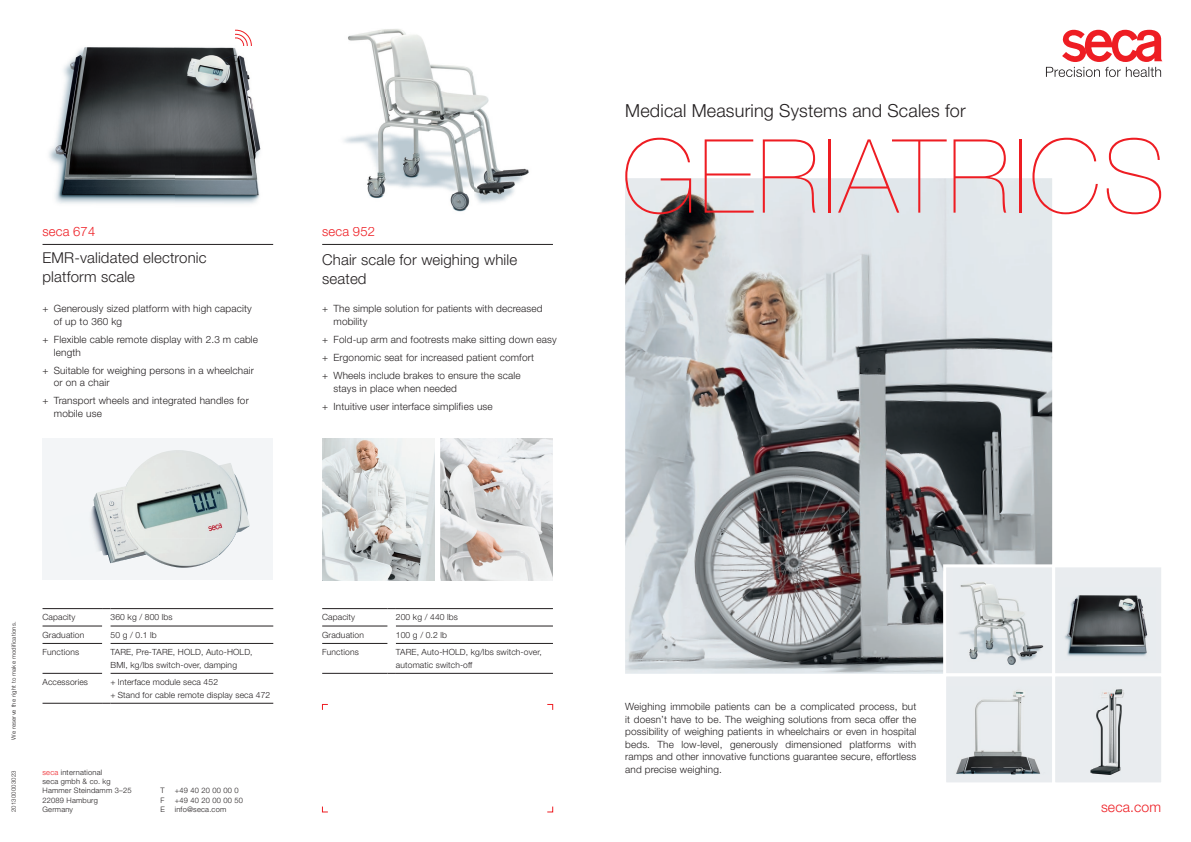
<style>
.page{position:relative;width:1191px;height:842px;background:#fff}
.page>*{position:absolute;margin:0;border:0;box-sizing:border-box;transform-origin:0 0}
.t1{font:200 102.5px "Helvetica Neue";letter-spacing:.03em;color:#ee1d23}
.t2{font:300 18px "secaglobal";letter-spacing:.01em;color:#231f20}
.t3{font:300 15px/18.8px "secaglobal";letter-spacing:.01em;color:#231f20}
.t4{font:300 14px "secaglobal";letter-spacing:.01em;color:#ee1d23}
.t5{font:300 13px "secaglobal";letter-spacing:.01em;color:#ee1d23}
.t6{font:300 10px/12.5px "secaglobal";letter-spacing:.015em;color:#231f20}
.t7{font:300 8.5px/12.5px "secaglobal";letter-spacing:.015em;color:#231f20}
.t8{font:300 7.5px/9.4px "secaglobal";letter-spacing:.025em;color:#231f20}
.t9{font:300 6px "secaglobal";letter-spacing:.025em;color:#231f20}
.s1{color:#ee1d23}
</style>
<div class="page">
<img style="left:625px;top:178px;width:427px;height:393px">
<img style="left:625px;top:571px;width:316px;height:102px">
<svg style="left:941px;top:563px;width:220px;height:219px;background:#cfd3d5"></svg>
<hr style="left:322px;top:244px;width:231px;height:1px;background:#231f20">
<hr style="left:322px;top:626px;width:65px;height:1px;background:#231f20">
<hr style="left:396px;top:626px;width:157px;height:1px;background:#231f20">
<hr style="left:322px;top:643px;width:65px;height:1px;background:#231f20">
<hr style="left:396px;top:643px;width:157px;height:1px;background:#231f20">
<hr style="left:322px;top:673px;width:65px;height:1px;background:#231f20">
<hr style="left:396px;top:673px;width:157px;height:1px;background:#231f20">
<hr style="left:322px;top:608px;width:65px;height:1px;background:#231f20">
<hr style="left:396px;top:608px;width:157px;height:1px;background:#231f20">
<img style="left:344px;top:29px;width:185px;height:183px">
<img style="left:440px;top:438px;width:113px;height:142px">
<img style="left:322px;top:438px;width:113px;height:142px">
<div style="left:43px;top:438px;width:230px;height:142px;background:#f3f5f7"></div>
<img style="left:125px;top:450px;width:94px;height:118px">
<img style="left:219px;top:463px;width:31px;height:92px">
<img style="left:91px;top:487px;width:34px;height:76px">
<hr style="left:43px;top:244px;width:230px;height:1px;background:#231f20">
<hr style="left:43px;top:626px;width:59px;height:1px;background:#231f20">
<hr style="left:111px;top:626px;width:162px;height:1px;background:#231f20">
<hr style="left:43px;top:643px;width:59px;height:1px;background:#231f20">
<hr style="left:111px;top:643px;width:162px;height:1px;background:#231f20">
<hr style="left:43px;top:673px;width:59px;height:1px;background:#231f20">
<hr style="left:111px;top:673px;width:162px;height:1px;background:#231f20">
<hr style="left:43px;top:703px;width:59px;height:1px;background:#231f20">
<hr style="left:111px;top:703px;width:162px;height:1px;background:#231f20">
<hr style="left:43px;top:608px;width:59px;height:1px;background:#231f20">
<hr style="left:111px;top:608px;width:162px;height:1px;background:#231f20">
<img style="left:49px;top:29px;width:212px;height:175px">
<svg style="left:236px;top:30px;width:16px;height:16px"></svg>
<svg style="left:1046px;top:29px;width:116px;height:48px"></svg>
<h3 class="t5" style="left:43px;top:224px;width:54px">seca 674</h3>
<h3 class="t3" style="left:43px;top:249px;width:166px">EMR-validated electronic platform scale</h3>
<p class="t6" style="left:54px;top:303px;width:199px;text-indent:-11px">+ Generously sized platform with high capacity of up to 360 kg</p>
<p class="t6" style="left:54px;top:333px;width:206px;text-indent:-11px">+ Flexible cable remote display with 2.3 m cable length</p>
<p class="t6" style="left:54px;top:364px;width:201px;text-indent:-11px">+ Suitable for weighing persons in a wheelchair or on a chair</p>
<p class="t6" style="left:54px;top:395px;width:196px;text-indent:-11px">+ Transport wheels and integrated handles for mobile use</p>
<h3 class="t5" style="left:322px;top:224px;width:54px">seca 952</h3>
<h3 class="t3" style="left:322px;top:251px;width:196px">Chair scale for weighing while seated</h3>
<p class="t6" style="left:333px;top:303px;width:210px;text-indent:-11px">+ The simple solution for patients with decreased mobility</p>
<p class="t6" style="left:322px;top:330px;width:236px;line-height:18.2px">+ Fold-up arm and footrests make sitting down easy + Ergonomic seat for increased patient comfort<br>+ Wheels include brakes to ensure the scale</p>
<p class="t6" style="left:322px;top:379px;width:172px;line-height:18.2px;text-indent:11px">stays in place when needed<br>+ Intuitive user interface simplifies use</p>
<h2 class="t2" style="left:625px;top:100px;width:342px">Medical Measuring Systems and Scales for</h2>
<h1 class="t1" style="left:622px;top:97px;width:545px">GERIATRICS</h1>
<p class="t9" style="left:10px;top:739px;width:119px;rotate:-90deg">We reserve the right to make modifications.</p>
<p class="t9" style="left:10px;top:812px;width:43px;rotate:-90deg">201300003023</p>
<p class="t7" style="left:43px;top:611px;width:35px">Capacity</p>
<p class="t7" style="left:111px;top:611px;width:64px">360 kg / 800 lbs</p>
<p class="t7" style="left:43px;top:628px;width:43px">Graduation</p>
<p class="t7" style="left:111px;top:628px;width:48px">50 g / 0.1 lb</p>
<p class="t7" style="left:43px;top:646px;width:38px">Functions</p>
<p class="t7" style="left:111px;top:646px;width:144px">TARE, Pre-TARE, HOLD, Auto-HOLD,<br>BMI, kg/lbs switch-over, damping</p>
<p class="t7" style="left:43px;top:676px;width:47px">Accessories</p>
<p class="t7" style="left:111px;top:676px;width:161px">+ Interface module seca 452<br>+ Stand for cable remote display seca 472</p>
<p class="t8" style="left:43px;top:767px;width:91px"><span class="s1">seca</span> international<br>seca gmbh &amp; co. kg<br>Hammer Steindamm 3–25<br>22089 Hamburg<br>Germany</p>
<p class="t8" style="left:161px;top:786px;width:6px">T</p>
<p class="t8" style="left:175px;top:786px;width:65px">+49 40 20 00 00 0</p>
<p class="t8" style="left:161px;top:795px;width:6px">F</p>
<p class="t8" style="left:175px;top:795px;width:70px">+49 40 20 00 00 50</p>
<p class="t8" style="left:161px;top:805px;width:6px">E</p>
<p class="t8" style="left:175px;top:805px;width:53px">info@seca.com</p>
<p class="t7" style="left:322px;top:611px;width:35px">Capacity</p>
<p class="t7" style="left:396px;top:611px;width:64px">200 kg / 440 lbs</p>
<p class="t7" style="left:322px;top:628px;width:43px">Graduation</p>
<p class="t7" style="left:396px;top:628px;width:53px">100 g / 0.2 lb</p>
<p class="t7" style="left:322px;top:646px;width:38px">Functions</p>
<p class="t7" style="left:396px;top:646px;width:147px">TARE, Auto-HOLD, kg/lbs switch-over, automatic switch-off</p>
<p class="t6" style="left:625px;top:701px;width:293px;text-align:justify">Weighing immobile patients can be a complicated process, but it doesn’t have to be. The weighing solutions from seca offer the possibility of weighing patients in wheelchairs or even in hospital beds. The low-level, generously dimensioned platforms with ramps and other innovative functions guarantee secure, effortless and precise weighing.</p>
<h3 class="t4" style="left:1101px;top:799px;width:62px">seca.com</h3>
</div>
